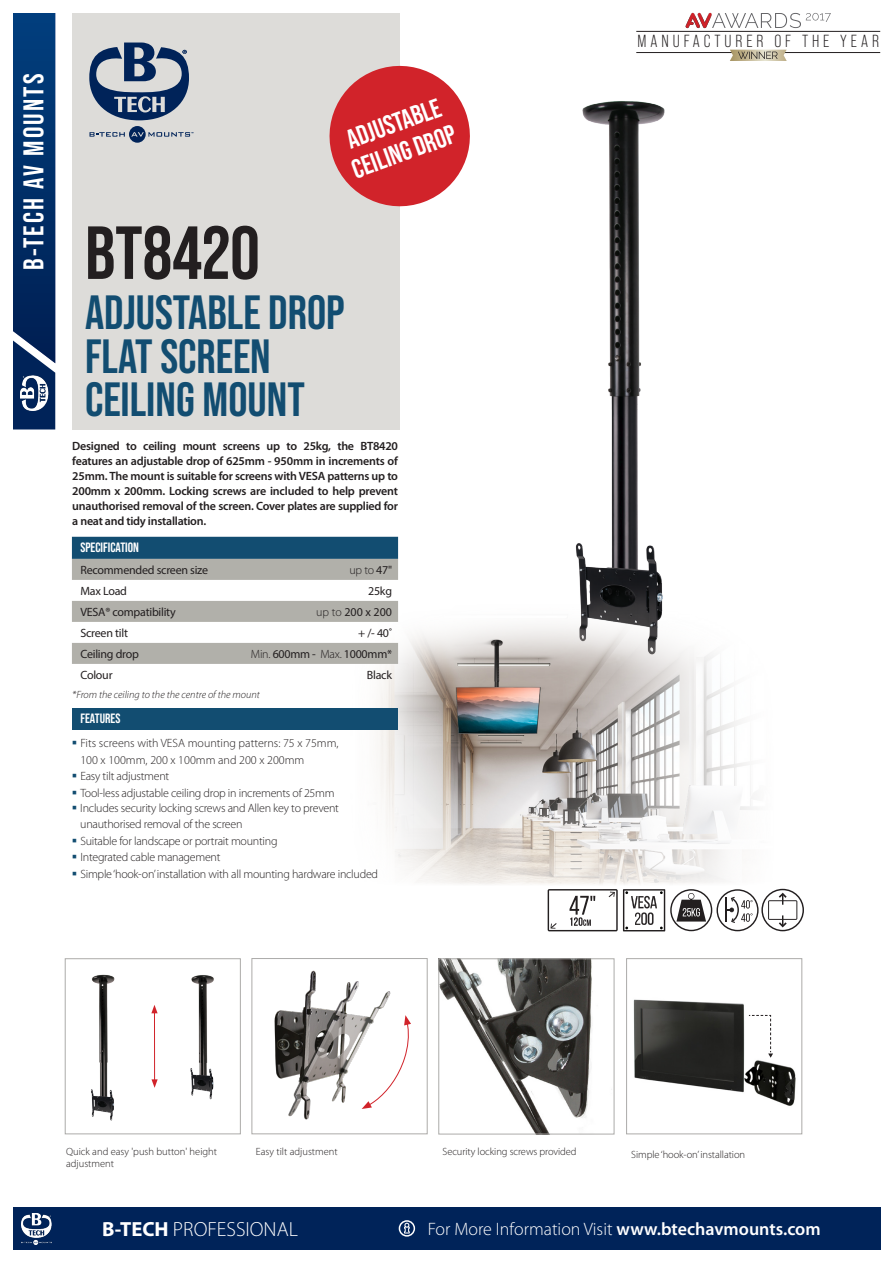
<style>
.page{position:relative;width:893px;height:1263px;background:#fff}
.page>*{position:absolute;margin:0;border:0;box-sizing:border-box;transform-origin:0 0}
.t1{font:700 75px "Bebas Neue Pro";color:#231f20}
.t2{font:700 48px/43.5px "Bebas Neue Pro";color:#124d71}
.t3{font:700 28.5px "Bebas Neue Pro";letter-spacing:.08em;color:#fff}
.t4{font:700 26.85px "Bebas Neue Pro";color:#fff}
.t5{font:300 20.55px "Myriad Pro";color:#fff}
.t6{font:300 18px "Myriad Pro";color:#fff}
.t7{font:17.55px "Bebas Neue Pro";letter-spacing:.225em;color:#231f20}
.t8{font:700 13.5px "Bebas Neue Pro";color:#fff}
.t9{font:600 12px/14.9px "Myriad Pro";letter-spacing:-.02em;color:#231f20;text-align:justify}
.t10{font:300 12px/16.5px "Myriad Pro";letter-spacing:-.02em;color:#231f20}
.t11{font:12px "Myriad Pro";letter-spacing:-.02em;color:#231f20}
.t12{font:300 12px/16.5px "Myriad Pro";color:#231f20}
.t13{font:300 10.5px/12px "Myriad Pro";color:#231f20}
.t14{font:italic 300 10.5px "Myriad Pro";color:#231f20}
.s1{font-weight:400}
.s2{font-weight:300}
.s3{font-weight:700}
.s4{font-weight:600}
</style>
<div class="page">
<div style="left:72px;top:6px;width:328px;height:423px;background:#dddcd9"></div>
<svg style="left:89px;top:43px;width:100px;height:77px"></svg>
<svg style="left:90px;top:126px;width:103px;height:17px"></svg>
<svg style="left:379px;top:65px;width:41px;height:4px"></svg>
<svg style="left:13px;top:13px;width:42px;height:416px;background:#06326a"></svg>
<img style="left:21px;top:375px;width:28px;height:36px">
<div style="left:0;top:0;width:893px;height:13px;background:#fff"></div>
<div style="left:13px;top:1208px;width:867px;height:42px;background:#002359"></div>
<img style="left:21px;top:1214px;width:31px;height:30px">
<svg style="left:399px;top:1220px;width:16px;height:16px"></svg>
<img style="left:91px;top:974px;width:123px;height:147px">
<div style="left:65px;top:958px;width:176px;height:176px;border:1px solid #acaba9"></div>
<img style="left:279px;top:69px;width:386px;height:661px">
<img style="left:317px;top:597px;width:466px;height:292px">
<img style="left:274px;top:970px;width:117px;height:150px">
<div style="left:251px;top:958px;width:177px;height:176px;border:1px solid #acaba9"></div>
<svg style="left:362px;top:1015px;width:49px;height:94px"></svg>
<div style="left:626px;top:958px;width:176px;height:176px;border:1px solid #acaba9"></div>
<img style="left:633px;top:999px;width:163px;height:107px">
<svg style="left:748px;top:1014px;width:25px;height:44px"></svg>
<img style="left:440px;top:960px;width:153px;height:172px">
<div style="left:438px;top:958px;width:176px;height:176px;border:1px solid #acaba9"></div>
<hr style="left:636px;top:31px;width:244px;height:1px;background:#231f20">
<hr style="left:636px;top:52px;width:244px;height:1px;background:#231f20">
<svg style="left:730px;top:50px;width:57px;height:11px"></svg>
<img style="left:685px;top:13px;width:27px;height:15px">
<svg style="left:712px;top:13px;width:119px;height:15px"></svg>
<svg style="left:72px;top:537px;width:326px;height:127px"></svg>
<div style="left:72px;top:708px;width:326px;height:21px;background:#124d71"></div>
<hr style="left:154px;top:1011px;width:1px;height:71px;background:#d1232a">
<svg style="left:151px;top:1079px;width:7px;height:9px"></svg>
<svg style="left:151px;top:1005px;width:7px;height:8px"></svg>
<svg style="left:548px;top:889px;width:256px;height:42px"></svg>
<h3 class="t3" style="left:17px;top:270px;width:198px;rotate:-90deg">B-TECH AV MOUNTS</h3>
<p class="t4" style="left:342px;top:126px;width:100px;rotate:-20deg">ADJUSTABLE</p>
<p class="t4" style="left:348px;top:156px;width:110px;rotate:-20deg">CEILING DROP</p>
<p class="t1" style="left:85px;top:210px;width:176px">BT8420</p>
<p class="t2" style="left:85px;top:290px;width:261px">ADJUSTABLE DROP</p>
<p class="t2" style="left:85px;top:334px;width:221px">FLAT SCREEN<br>CEILING MOUNT</p>
<p class="t9" style="left:72px;top:438px;width:327px">Designed to ceiling mount screens up to 25kg, the BT8420 features an adjustable drop of 625mm - 950mm in increments of 25mm. The mount is suitable for screens with VESA patterns up to 200mm x 200mm. Locking screws are included to help prevent unauthorised removal of the screen. Cover plates are supplied for a neat and tidy installation.</p>
<p class="t8" style="left:80px;top:540px;width:60px">SPECIFICATION</p>
<p class="t11" style="left:80px;top:562px;width:129px">Recommended screen size</p>
<p class="t10" style="left:349px;top:561px;width:44px">up to <span class="s1">47"</span></p>
<p class="t11" style="left:80px;top:583px;width:48px">Max Load</p>
<p class="t11" style="left:368px;top:583px;width:25px">25kg</p>
<p class="t11" style="left:80px;top:604px;width:97px">VESA® compatibility</p>
<p class="t11" style="left:316px;top:604px;width:77px"><span class="s2">up to</span> 200 x 200</p>
<p class="t11" style="left:80px;top:625px;width:49px">Screen tilt</p>
<p class="t11" style="left:358px;top:625px;width:36px">+ /- 40˚</p>
<p class="t11" style="left:80px;top:646px;width:60px">Ceiling drop</p>
<p class="t11" style="left:251px;top:646px;width:143px"><span class="s2">Min.</span> 600mm - <span class="s2">Max.</span> 1000mm*</p>
<p class="t11" style="left:80px;top:667px;width:34px">Colour</p>
<p class="t11" style="left:367px;top:667px;width:27px">Black</p>
<p class="t8" style="left:80px;top:711px;width:41px">FEATURES</p>
<p class="t12" style="left:80px;top:735px;width:260px">Fits screens with VESA mounting patterns: 75 x 75mm,<br>100 x 100mm, 200 x 100mm and 200 x 200mm</p>
<p class="t10" style="left:80px;top:768px;width:90px">Easy tilt adjustment</p>
<p class="t10" style="left:80px;top:785px;width:256px">Tool-less adjustable ceiling drop in increments of 25mm</p>
<p class="t10" style="left:80px;top:800px;width:260px">Includes security locking screws and Allen key to prevent unauthorised removal of the screen</p>
<p class="t10" style="left:80px;top:833px;width:199px">Suitable for landscape or portrait mounting</p>
<p class="t10" style="left:80px;top:849px;width:142px">Integrated cable management</p>
<p class="t10" style="left:80px;top:866px;width:299px">Simple ‘hook-on’ installation with all mounting hardware included</p>
<p class="t14" style="left:72px;top:688px;width:189px">*From the ceiling to the the centre of the mount</p>
<p class="t7" style="left:637px;top:31px;width:243px">MANUFACTURER OF THE YEAR</p>
<p class="t13" style="left:66px;top:1146px;width:153px">Quick and easy 'push button' height adjustment</p>
<p class="t13" style="left:256px;top:1146px;width:83px">Easy tilt adjustment</p>
<p class="t13" style="left:631px;top:1149px;width:115px">Simple ‘hook-on’ installation</p>
<p class="t13" style="left:443px;top:1146px;width:135px">Security locking screws provided</p>
<h3 class="t5" style="left:102px;top:1217px;width:197px"><span class="s3">B-TECH</span> PROFESSIONAL</h3>
<h3 class="t6" style="left:428px;top:1218px;width:394px">For More Information Visit <span class="s4">www.btechavmounts.com</span></h3>
</div>
